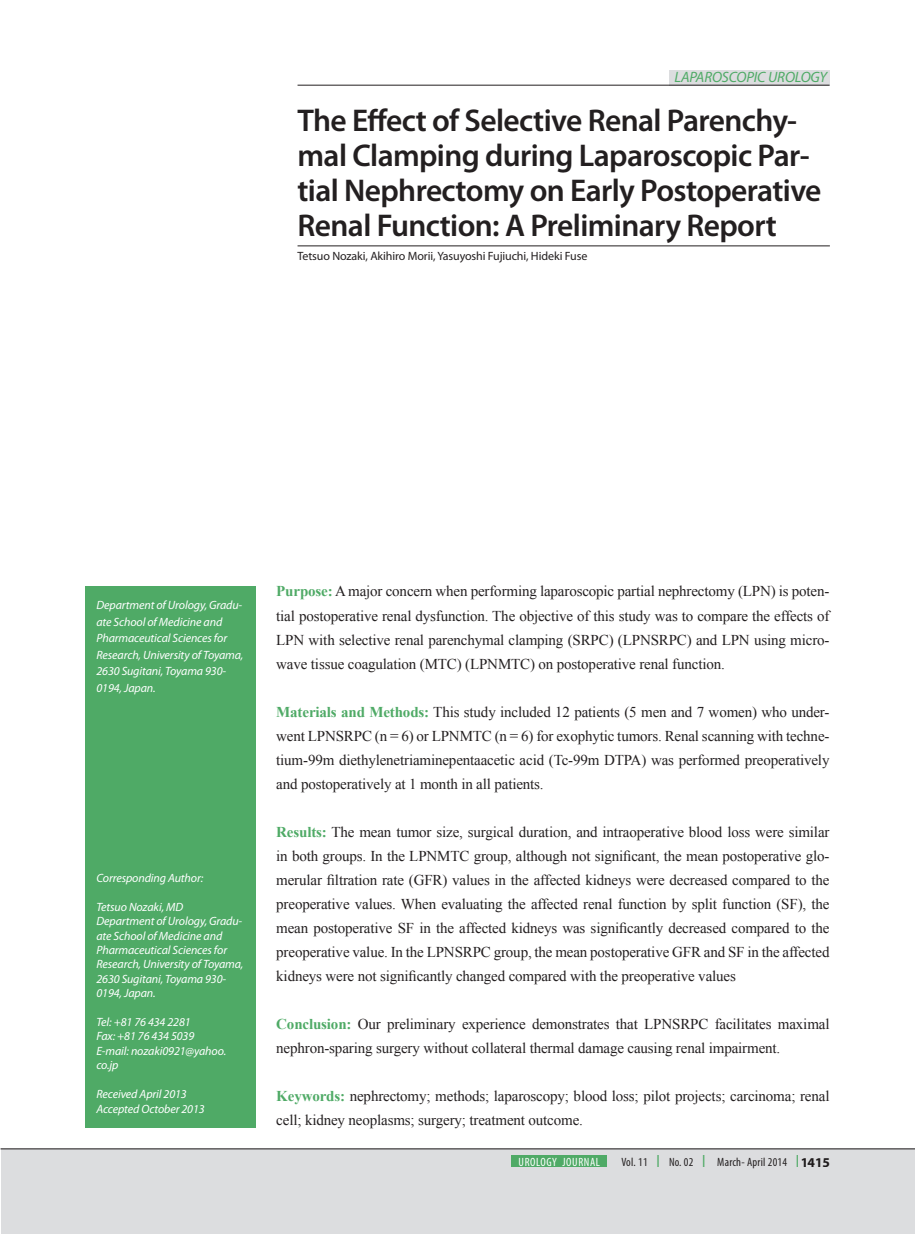
<style>
.page{position:relative;width:915px;height:1234px;background:#fff}
.page>*{position:absolute;margin:0;border:0;box-sizing:border-box;transform-origin:0 0}
.t1{font:600 31.5px/34.8px "Myriad Pro";letter-spacing:-.02em;color:#231f20}
.t2{font:15px/24px "Times New Roman";letter-spacing:-.01em;color:#231f20;text-align:justify}
.t3{font:italic 15px "Myriad Pro";letter-spacing:-.01em;color:#4faa66}
.t4{font:italic 12px/14.4px "Myriad Pro";letter-spacing:-.01em;color:#fff}
.t5{font:12px "Myriad Pro";letter-spacing:-.01em;color:#231f20}
.t6{font:condensed 12px "Myriad Pro";letter-spacing:.02em;color:#231f20}
.t7{font:condensed 12px "Myriad Pro";letter-spacing:.05em;color:#fff}
.s1{font-weight:700;color:#4faa66}
.s2{font-weight:700;font-stretch:normal;color:#4faa66}
.s3{font-weight:700;font-stretch:normal;font-size:13.5px}
</style>
<div class="page">
<div style="left:1px;top:1148px;width:913px;height:85px;background:#dcdddf"></div>
<hr style="left:1px;top:1148px;width:913px;height:1px;background:#231f20">
<div style="left:511px;top:1154px;width:96px;height:12px;background:#4faa66"></div>
<div style="left:85px;top:586px;width:170px;height:541px;background:#4faa66"></div>
<hr style="left:297px;top:245px;width:532px;height:1px;background:#231f20">
<hr style="left:297px;top:85px;width:532px;height:1px;background:#231f20">
<div style="left:669px;top:70px;width:160px;height:15px;background:#dcdddf"></div>
<p class="t3" style="left:674px;top:68px;width:154px">LAPAROSCOPIC UROLOGY</p>
<h1 class="t1" style="left:297px;top:102px;width:525px">The Effect of Selective Renal Parenchy&shy;mal Clamping during Laparoscopic Par&shy;tial Nephrectomy on Early Postoperative Renal Function: A Preliminary Report</h1>
<p class="t5" style="left:297px;top:249px;width:291px">Tetsuo Nozaki, Akihiro Morii, Yasuyoshi Fujiuchi, Hideki Fuse</p>
<p class="t4" style="left:96px;top:596px;width:148px;line-height:16.5px">Department of Urology, Gradu&shy;ate School of Medicine and<br>Pharmaceutical Sciences for<br>Research, University of Toyama,<br>2630 Sugitani, Toyama 930-<br>0194, Japan.</p>
<p class="t4" style="left:96px;top:870px;width:108px">Corresponding Author:</p>
<p class="t4" style="left:96px;top:899px;width:148px">Tetsuo Nozaki, MD<br>Department of Urology, Gradu&shy;ate School of Medicine and<br>Pharmaceutical Sciences for<br>Research, University of Toyama,<br>2630 Sugitani, Toyama 930-<br>0194, Japan.</p>
<p class="t4" style="left:96px;top:1014px;width:131px">Tel: +81 76 434 2281<br>Fax: +81 76 434 5039<br>E-mail: nozaki0921@yahoo. co.jp</p>
<p class="t4" style="left:96px;top:1086px;width:110px">Received April 2013<br>Accepted October 2013</p>
<p class="t2" style="left:276px;top:579px;width:554px"><span class="s1">Purpose:</span> A major concern when performing laparoscopic partial nephrectomy (LPN) is poten&shy;tial postoperative renal dysfunction. The objective of this study was to compare the effects of LPN with selective renal parenchymal clamping (SRPC) (LPNSRPC) and LPN using micro&shy;wave tissue coagulation (MTC) (LPNMTC) on postoperative renal function.</p>
<p class="t2" style="left:276px;top:699px;width:554px"><span class="s1">Materials and Methods:</span> This study included 12 patients (5 men and 7 women) who under&shy;went LPNSRPC (n = 6) or LPNMTC (n = 6) for exophytic tumors. Renal scanning with techne&shy;tium-99m diethylenetriaminepentaacetic acid (Tc-99m DTPA) was performed preoperatively and postoperatively at 1 month in all patients.</p>
<p class="t2" style="left:276px;top:819px;width:554px"><span class="s1">Results:</span> The mean tumor size, surgical duration, and intraoperative blood loss were similar in both groups. In the LPNMTC group, although not significant, the mean postoperative glo&shy;merular filtration rate (GFR) values in the affected kidneys were decreased compared to the preoperative values. When evaluating the affected renal function by split function (SF), the mean postoperative SF in the affected kidneys was significantly decreased compared to the preoperative value. In the LPNSRPC group, the mean postoperative GFR and SF in the affected kidneys were not significantly changed compared with the preoperative values</p>
<p class="t2" style="left:276px;top:1011px;width:554px"><span class="s1">Conclusion:</span> Our preliminary experience demonstrates that LPNSRPC facilitates maximal nephron-sparing surgery without collateral thermal damage causing renal impairment.</p>
<p class="t2" style="left:276px;top:1083px;width:554px"><span class="s1">Keywords:</span> nephrectomy; methods; laparoscopy; blood loss; pilot projects; carcinoma; renal cell; kidney neoplasms; surgery; treatment outcome.</p>
<p class="t7" style="left:518px;top:1154px;width:83px">UROLOGY JOURNAL</p>
<p class="t6" style="left:621px;top:1154px;width:210px">Vol. 11 <span class="s2">|</span> No. 02 <span class="s2">|</span> March- April 2014 <span class="s2">|</span><span class="s3">1415</span></p>
</div>
